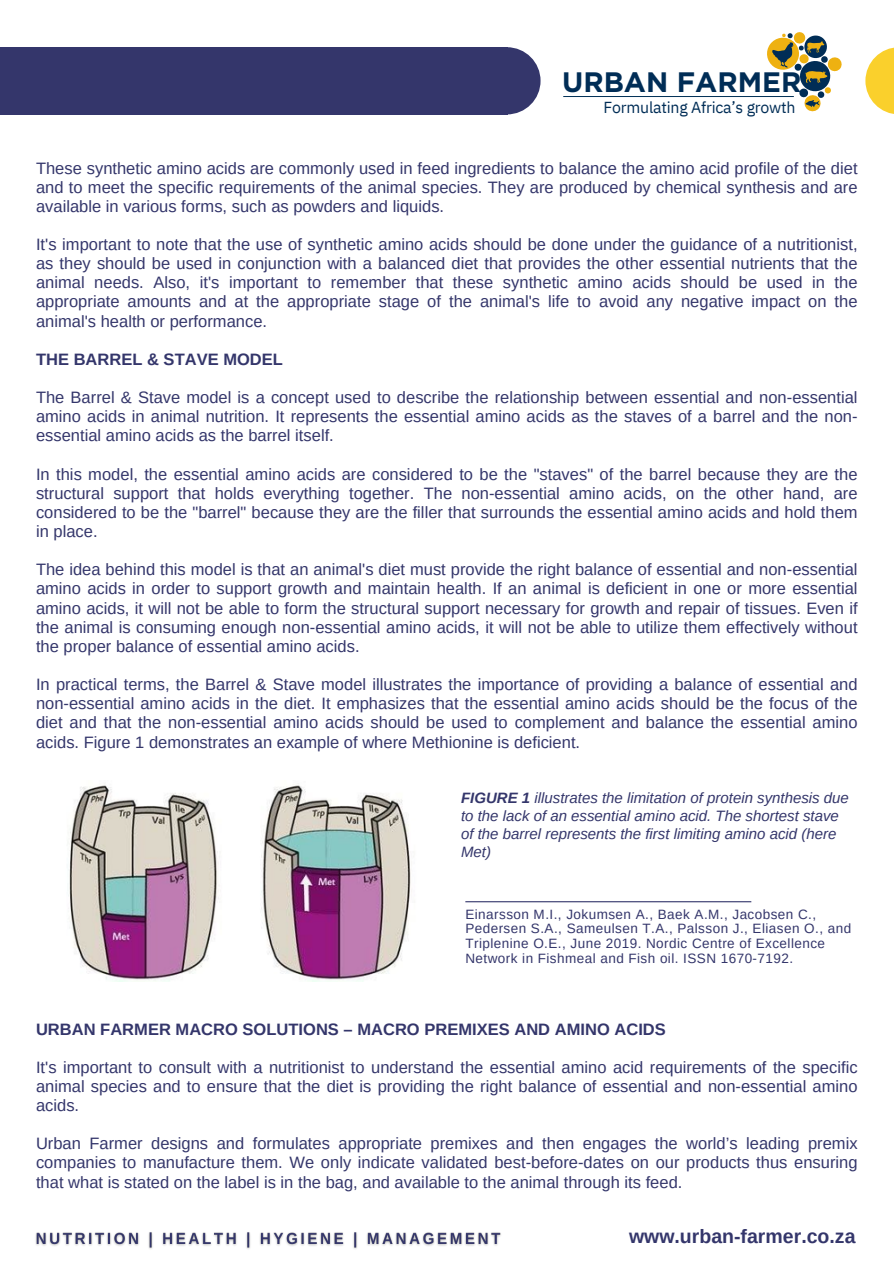
<style>
.page{position:relative;width:894px;height:1264px;background:#fff}
.page>*{position:absolute;margin:0;border:0;box-sizing:border-box;transform-origin:0 0}
.t1{font:700 28.05px "Gotham";color:#002d56}
.t2{font:700 19.5px "Arimo";color:#34366b}
.t3{font:16.5px/19.2px "Arimo";color:#34366b;text-align:justify}
.t4{font:700 16.5px "Arimo";color:#34366b}
.t5{font:15.9px "IBM Plex Sans";letter-spacing:-.015em;color:#002d56}
.t6{font:italic 15px/18px "Arimo";color:#34366b}
.t7{font:13.5px/14.7px "Arimo";letter-spacing:.035em;color:#34366b}
.s1{font-weight:700}
</style>
<div class="page">
<svg style="left:865px;top:48px;width:28px;height:66px"></svg>
<div style="left:0;top:47px;width:508px;height:67px;background:#34366b"></div>
<svg style="left:508px;top:47px;width:32px;height:67px"></svg>
<hr style="left:563px;top:96px;width:230px;height:1px;background:#003056">
<svg style="left:767px;top:32px;width:75px;height:80px"></svg>
<hr style="left:465px;top:901px;width:286px;height:1px;background:#34366b">
<img style="left:68px;top:783px;width:343px;height:198px">
<img style="left:35px;top:1232px;width:466px;height:17px">
<h1 class="t1" style="left:562px;top:65px;width:241px">URBAN FARMER</h1>
<p class="t5" style="left:603px;top:96px;width:193px">Formulating Africa’s growth</p>
<p class="t3" style="left:36px;top:158px;width:822px">These synthetic amino acids are commonly used in feed ingredients to balance the amino acid profile of the diet and to meet the specific requirements of the animal species. They are produced by chemical synthesis and are available in various forms, such as powders and liquids.</p>
<p class="t3" style="left:36px;top:235px;width:822px">It's important to note that the use of synthetic amino acids should be done under the guidance of a nutritionist, as they should be used in conjunction with a balanced diet that provides the other essential nutrients that the animal needs. Also, it's important to remember that these synthetic amino acids should be used in the appropriate amounts and at the appropriate stage of the animal's life to avoid any negative impact on the animal's health or performance.</p>
<p class="t4" style="left:36px;top:350px;width:248px">THE BARREL &amp; STAVE MODEL</p>
<h3 class="t3" style="left:36px;top:388px;width:822px">The Barrel &amp; Stave model is a concept used to describe the relationship between essential and non-essential amino acids in animal nutrition. It represents the essential amino acids as the staves of a barrel and the non&shy;essential amino acids as the barrel itself.</h3>
<h3 class="t3" style="left:36px;top:464px;width:822px">In this model, the essential amino acids are considered to be the "staves" of the barrel because they are the structural support that holds everything together. The non-essential amino acids, on the other hand, are considered to be the "barrel" because they are the filler that surrounds the essential amino acids and hold them in place.</h3>
<h2 class="t3" style="left:36px;top:560px;width:822px">The idea behind this model is that an animal's diet must provide the right balance of essential and non-essential amino acids in order to support growth and maintain health. If an animal is deficient in one or more essential amino acids, it will not be able to form the structural support necessary for growth and repair of tissues. Even if the animal is consuming enough non-essential amino acids, it will not be able to utilize them effectively without the proper balance of essential amino acids.</h2>
<h3 class="t3" style="left:36px;top:674px;width:822px">In practical terms, the Barrel &amp; Stave model illustrates the importance of providing a balance of essential and non-essential amino acids in the diet. It emphasizes that the essential amino acids should be the focus of the diet and that the non-essential amino acids should be used to complement and balance the essential amino acids. Figure 1 demonstrates an example of where Methionine is deficient.</h3>
<p class="t6" style="left:461px;top:789px;width:389px"><span class="s1">FIGURE 1</span> illustrates the limitation of protein synthesis due to the lack of an essential amino acid. The shortest stave of the barrel represents the first limiting amino acid (here Met)</p>
<p class="t7" style="left:465px;top:906px;width:387px">Einarsson M.I., Jokumsen A., Baek A.M., Jacobsen C., Pedersen S.A., Sameulsen T.A., Palsson J., Eliasen O., and Triplenine O.E., June 2019. Nordic Centre of Excellence Network in Fishmeal and Fish oil. ISSN 1670-7192.</p>
<h3 class="t4" style="left:36px;top:1019px;width:631px">URBAN FARMER MACRO SOLUTIONS – MACRO PREMIXES AND AMINO ACIDS</h3>
<h3 class="t3" style="left:36px;top:1057px;width:822px">It's important to consult with a nutritionist to understand the essential amino acid requirements of the specific animal species and to ensure that the diet is providing the right balance of essential and non-essential amino acids.</h3>
<h3 class="t3" style="left:36px;top:1133px;width:822px">Urban Farmer designs and formulates appropriate premixes and then engages the world’s leading premix companies to manufacture them. We only indicate validated best-before-dates on our products thus ensuring that what is stated on the label is in the bag, and available to the animal through its feed.</h3>
<h3 class="t2" style="left:628px;top:1225px;width:228px">www.urban-farmer.co.za</h3>
</div>
